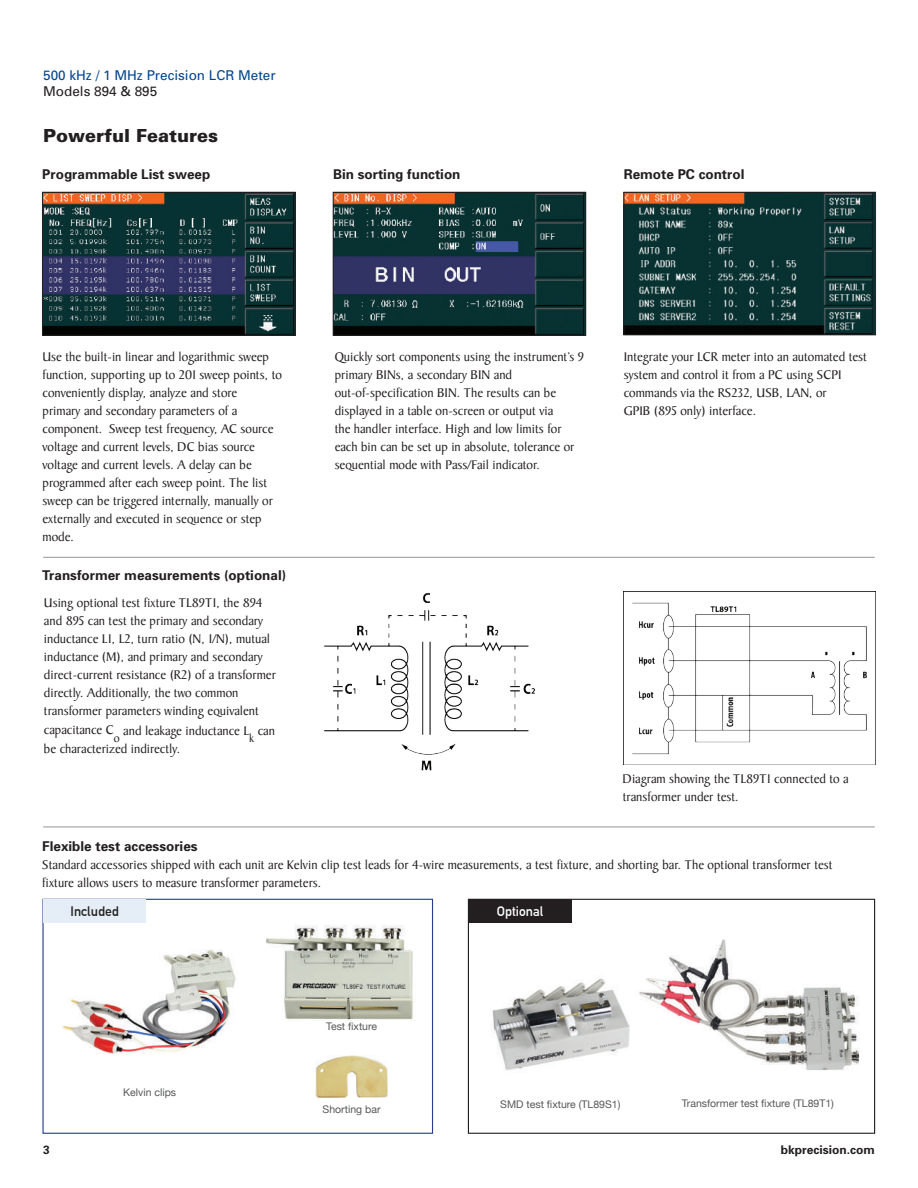
<style>
.page{position:relative;width:918px;height:1188px;background:#fff}
.page>*{position:absolute;margin:0;border:0;box-sizing:border-box;transform-origin:0 0}
.t1{font:900 18px "Univers";color:#231f20}
.t2{font:13.5px/18px "Baker Signet";color:#231f20}
.t3{font:700 13.5px "Univers";color:#231f20}
.t4{font:13.5px "Univers";color:#02448d}
.t5{font:13.5px "Univers";color:#231f20}
.t6{font:700 13.5px "DIN Alternate";color:#231f20}
.t7{font:700 13.5px "DIN Alternate";color:#fff}
.t8{font:12.3px "Baker Signet";color:#231f20}
.t9{font:700 12px "Univers";color:#231f20}
.t10{font:10.5px "Helvetica Neue";color:#57585a}
</style>
<div class="page">
<div style="left:42px;top:899px;width:391px;height:235px;border:1px solid #253f8e"></div>
<div style="left:43px;top:899px;width:103px;height:23px;background:#e5eef7"></div>
<img style="left:44px;top:194px;width:249px;height:140px">
<div style="left:42px;top:192px;width:253px;height:144px;border:1px solid #231f20"></div>
<img style="left:335px;top:194px;width:249px;height:140px">
<div style="left:333px;top:192px;width:253px;height:144px;border:1px solid #231f20"></div>
<img style="left:626px;top:194px;width:248px;height:139px">
<div style="left:624px;top:192px;width:252px;height:143px;border:1px solid #231f20"></div>
<img style="left:62px;top:949px;width:174px;height:105px">
<img style="left:639px;top:939px;width:221px;height:132px">
<img style="left:267px;top:925px;width:146px;height:95px">
<img style="left:316px;top:1055px;width:71px;height:43px">
<img style="left:324px;top:593px;width:211px;height:178px">
<img style="left:623px;top:591px;width:253px;height:174px">
<hr style="left:43px;top:557px;width:832px;height:1px;background:#939598">
<hr style="left:43px;top:827px;width:832px;height:1px;background:#939598">
<div style="left:469px;top:899px;width:103px;height:23px;background:#231f20"></div>
<div style="left:468px;top:899px;width:407px;height:235px;border:1px solid #231f20"></div>
<img style="left:492px;top:978px;width:138px;height:93px">
<p class="t4" style="left:43px;top:67px;width:234px">500 kHz / 1 MHz Precision LCR Meter</p>
<p class="t5" style="left:43px;top:83px;width:116px">Models 894 &amp; 895</p>
<h1 class="t1" style="left:43px;top:124px;width:176px">Powerful Features</h1>
<p class="t3" style="left:42px;top:166px;width:170px">Programmable List sweep</p>
<p class="t3" style="left:333px;top:166px;width:129px">Bin sorting function</p>
<p class="t3" style="left:624px;top:166px;width:122px">Remote PC control</p>
<p class="t2" style="left:43px;top:349px;width:241px">Use the built-in linear and logarithmic sweep function, supporting up to 201 sweep points, to conveniently display, analyze and store<br>primary and secondary parameters of a component. Sweep test frequency, AC source voltage and current levels, DC bias source voltage and current levels. A delay can be programmed after each sweep point. The list sweep can be triggered internally, manually or externally and executed in sequence or step mode.</p>
<p class="t3" style="left:42px;top:567px;width:246px">Transformer measurements (optional)</p>
<p class="t2" style="left:44px;top:594px;width:233px">Using optional test fixture TL89T1, the 894 and 895 can test the primary and secondary inductance L1, L2, turn ratio (N, 1/N), mutual inductance (M), and primary and secondary direct-current resistance (R2) of a transformer directly. Additionally, the two common transformer parameters winding equivalent</p>
<p class="t2" style="left:44px;top:722px;width:71px">capacitance C</p>
<p class="t8" style="left:114px;top:731px;width:7px">o</p>
<p class="t2" style="left:123px;top:722px;width:127px">and leakage inductance L</p>
<p class="t8" style="left:249px;top:731px;width:6px">k</p>
<p class="t2" style="left:258px;top:722px;width:19px">can</p>
<p class="t2" style="left:44px;top:740px;width:138px">be characterized indirectly.</p>
<p class="t2" style="left:335px;top:349px;width:251px">Quickly sort components using the instrument’s 9 primary BINs, a secondary BIN and out-of-specification BIN. The results can be displayed in a table on-screen or output via<br>the handler interface. High and low limits for each bin can be set up in absolute, tolerance or sequential mode with Pass/Fail indicator.</p>
<p class="t2" style="left:624px;top:349px;width:245px">Integrate your LCR meter into an automated test system and control it from a PC using SCPI commands via the RS232, USB, LAN, or<br>GPIB (895 only) interface.</p>
<p class="t2" style="left:623px;top:770px;width:227px">Diagram showing the TL89T1 connected to a transformer under test.</p>
<p class="t3" style="left:42px;top:838px;width:157px">Flexible test accessories</p>
<p class="t2" style="left:42px;top:856px;width:792px">Standard accessories shipped with each unit are Kelvin clip test leads for 4-wire measurements, a test fixture, and shorting bar. The optional transformer test fixture allows users to measure transformer parameters.</p>
<p class="t6" style="left:71px;top:901px;width:50px">Included</p>
<p class="t7" style="left:497px;top:901px;width:48px">Optional</p>
<p class="t10" style="left:123px;top:1085px;width:55px">Kelvin clips</p>
<p class="t10" style="left:326px;top:1019px;width:52px">Test fixture</p>
<p class="t10" style="left:323px;top:1102px;width:59px">Shorting bar</p>
<p class="t10" style="left:500px;top:1097px;width:122px">SMD test fixture (TL89S1)</p>
<p class="t10" style="left:682px;top:1095px;width:154px">Transformer test fixture (TL89T1)</p>
<p class="t9" style="left:43px;top:1143px;width:8px">3</p>
<p class="t9" style="left:781px;top:1143px;width:96px">bkprecision.com</p>
</div>
